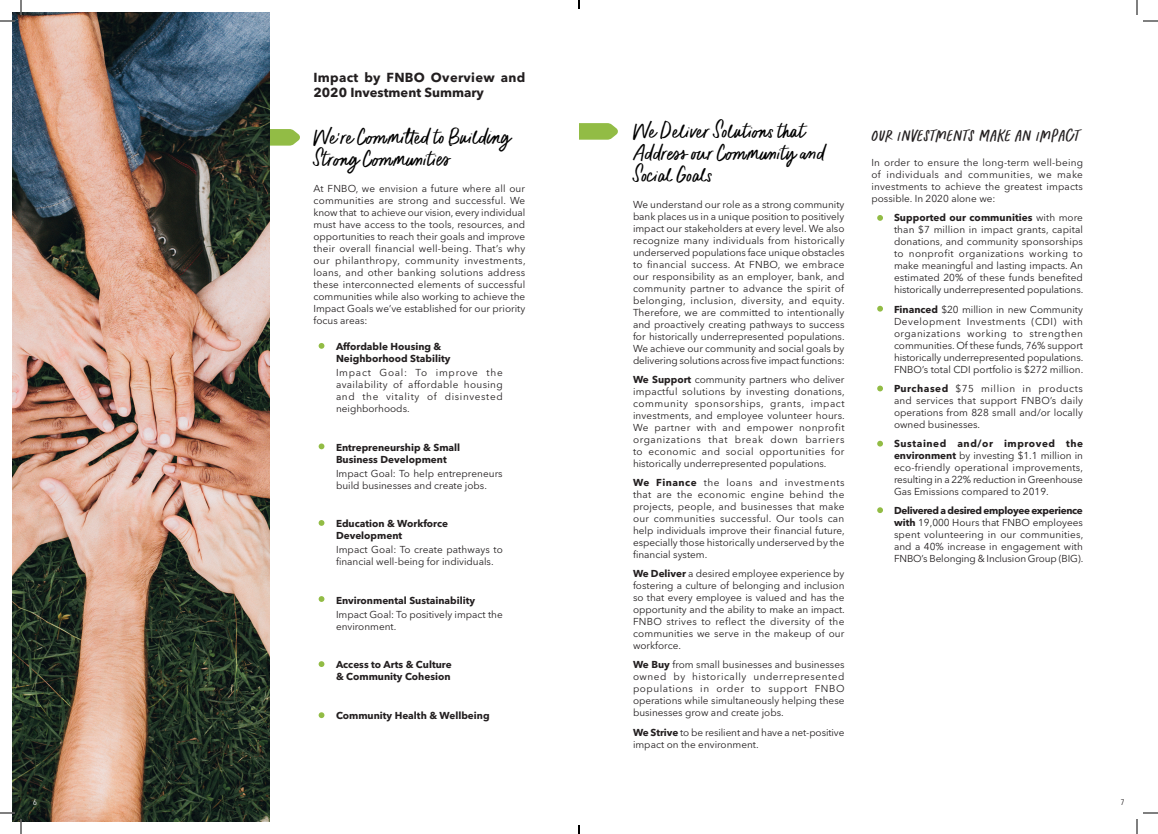
<style>
.page{position:relative;width:1158px;height:834px;background:#fff}
.page>*{position:absolute;margin:0;border:0;box-sizing:border-box;transform-origin:0 0}
.PageTitle{font:30px/22px "Oranges And Lemons Script Up";color:#000}
.InCopyTitle{font:25px "Oranges And Lemons Caps";color:#231f20}
._2020Copy{font:700 13px/15.6px "Avenir Next LT Pro";letter-spacing:.01em;color:#231f20}
._2020Copy-2{font:10px/12px "Avenir Next LT Pro";color:#231f20;text-align:justify}
._2020Copy-3{font:700 10px/12px "Avenir Next LT Pro";color:#231f20}
.t1{font:condensed 8px "Avenir Next LT Pro";color:#231f20}
.t2{font:condensed 8px "Avenir Next LT Pro";color:#fff}
.s1{font-weight:700}
</style>
<div class="page">
<svg style="left:319px;top:343px;width:5px;height:6px"></svg>
<svg style="left:319px;top:443px;width:5px;height:6px"></svg>
<svg style="left:319px;top:520px;width:5px;height:6px"></svg>
<svg style="left:319px;top:596px;width:5px;height:6px"></svg>
<svg style="left:319px;top:712px;width:5px;height:6px"></svg>
<svg style="left:319px;top:661px;width:5px;height:6px"></svg>
<svg style="left:269px;top:129px;width:31px;height:17px"></svg>
<svg style="left:579px;top:123px;width:39px;height:17px"></svg>
<svg style="left:877px;top:215px;width:6px;height:6px"></svg>
<svg style="left:877px;top:306px;width:6px;height:6px"></svg>
<svg style="left:877px;top:386px;width:6px;height:5px"></svg>
<svg style="left:877px;top:441px;width:6px;height:6px"></svg>
<svg style="left:877px;top:507px;width:6px;height:6px"></svg>
<img style="left:12px;top:12px;width:257px;height:810px">
<svg style="left:0;top:0;width:22px;height:22px"></svg>
<svg style="left:0;top:812px;width:22px;height:22px"></svg>
<svg style="left:1136px;top:0;width:22px;height:22px"></svg>
<svg style="left:1136px;top:812px;width:22px;height:22px"></svg>
<svg style="left:578px;top:0;width:2px;height:9px"></svg>
<svg style="left:578px;top:825px;width:2px;height:9px"></svg>
<p class="t2" style="left:33px;top:797px;width:5px">6</p>
<p class="_2020Copy" style="left:314px;top:69px;width:213px">Impact by FNBO Overview and<br>2020 Investment Summary</p>
<p class="PageTitle" style="left:314px;top:127px;width:199px">We’re Committed to Building<br>Strong Communities</p>
<p class="_2020Copy-2" style="left:314px;top:182px;width:214px">At FNBO, we envision a future where all our communities are strong and successful. We know that to achieve our vision, every individual must have access to the tools, resources, and opportunities to reach their goals and improve their overall financial well-being. That’s why our philanthropy, community investments, loans, and other banking solutions address these interconnected elements of successful communities while also working to achieve the Impact Goals we’ve established for our priority focus areas:</p>
<p class="_2020Copy-3" style="left:336px;top:340px;width:116px">Affordable Housing &amp;<br>Neighborhood Stability</p>
<p class="_2020Copy-2" style="left:336px;top:367px;width:168px">Impact Goal: To improve the availability of affordable housing and the vitality of disinvested neighborhoods.</p>
<p class="_2020Copy-3" style="left:336px;top:441px;width:126px">Entrepreneurship &amp; Small<br>Business Development</p>
<p class="_2020Copy-2" style="left:336px;top:467px;width:168px">Impact Goal: To help entrepreneurs build businesses and create jobs.</p>
<p class="_2020Copy-3" style="left:336px;top:518px;width:114px">Education &amp; Workforce<br>Development</p>
<p class="_2020Copy-2" style="left:336px;top:544px;width:168px">Impact Goal: To create pathways to financial well-being for individuals.</p>
<p class="_2020Copy-3" style="left:336px;top:594px;width:141px">Environmental Sustainability</p>
<p class="_2020Copy-2" style="left:336px;top:608px;width:168px">Impact Goal: To positively impact the environment.</p>
<p class="_2020Copy-3" style="left:336px;top:659px;width:117px">Access to Arts &amp; Culture &amp; Community Cohesion</p>
<p class="_2020Copy-3" style="left:336px;top:709px;width:155px">Community Health &amp; Wellbeing</p>
<p class="PageTitle" style="left:633px;top:121px;width:194px">We Deliver Solutions that<br>Address our Community and<br>Social Goals</p>
<p class="_2020Copy-2" style="left:633px;top:198px;width:213px">We understand our role as a strong community bank places us in a unique position to positively impact our stakeholders at every level. We also recognize many individuals from historically underserved populations face unique obstacles to financial success. At FNBO, we embrace our responsibility as an employer, bank, and community partner to advance the spirit of belonging, inclusion, diversity, and equity.<br>Therefore, we are committed to intentionally and proactively creating pathways to success for historically underrepresented populations.<br>We achieve our community and social goals by delivering solutions across five impact functions:</p>
<p class="_2020Copy-2" style="left:633px;top:373px;width:213px"><span class="s1">We Support</span> community partners who deliver impactful solutions by investing donations, community sponsorships, grants, impact investments, and employee volunteer hours.<br>We partner with and empower nonprofit organizations that break down barriers to economic and social opportunities for historically underrepresented populations.</p>
<p class="_2020Copy-2" style="left:633px;top:477px;width:213px"><span class="s1">We Finance</span> the loans and investments that are the economic engine behind the projects, people, and businesses that make our communities successful. Our tools can help individuals improve their financial future, especially those historically underserved by the financial system.</p>
<p class="_2020Copy-2" style="left:633px;top:568px;width:213px"><span class="s1">We Deliver</span> a desired employee experience by fostering a culture of belonging and inclusion so that every employee is valued and has the opportunity and the ability to make an impact.<br>FNBO strives to reflect the diversity of the communities we serve in the makeup of our workforce.</p>
<p class="_2020Copy-2" style="left:633px;top:659px;width:213px"><span class="s1">We Buy</span> from small businesses and businesses owned by historically underrepresented populations in order to support FNBO operations while simultaneously helping these businesses grow and create jobs.</p>
<p class="_2020Copy-2" style="left:633px;top:726px;width:213px"><span class="s1">We Strive</span> to be resilient and have a net-positive impact on the environment.</p>
<p class="InCopyTitle" style="left:872px;top:125px;width:210px">Our Investments Make an Impact</p>
<p class="_2020Copy-2" style="left:872px;top:157px;width:213px">In order to ensure the long-term well-being of individuals and communities, we make investments to achieve the greatest impacts possible. In 2020 alone we:</p>
<p class="_2020Copy-2" style="left:894px;top:212px;width:191px"><span class="s1">Supported our communities</span> with more than $7 million in impact grants, capital donations, and community sponsorships to nonprofit organizations working to make meaningful and lasting impacts. An estimated 20% of these funds benefited historically underrepresented populations.</p>
<p class="_2020Copy-2" style="left:894px;top:303px;width:191px"><span class="s1">Financed</span> $20 million in new Community Development Investments (CDI) with organizations working to strengthen communities. Of these funds, 76% support historically underrepresented populations.<br>FNBO’s total CDI portfolio is $272 million.</p>
<p class="_2020Copy-2" style="left:894px;top:382px;width:190px"><span class="s1">Purchased</span> $75 million in products and services that support FNBO’s daily operations from 828 small and/or locally owned businesses.</p>
<p class="_2020Copy-2" style="left:894px;top:437px;width:191px"><span class="s1">Sustained and/or improved the environment</span> by investing $1.1 million in eco-friendly operational improvements, resulting in a 22% reduction in Greenhouse Gas Emissions compared to 2019.</p>
<p class="_2020Copy-2" style="left:894px;top:505px;width:191px"><span class="s1">Delivered a desired employee experience with</span> 19,000 Hours that FNBO employees spent volunteering in our communities, and a 40% increase in engagement with FNBO’s Belonging &amp; Inclusion Group (BIG).</p>
<p class="t1" style="left:1121px;top:797px;width:5px">7</p>
</div>
